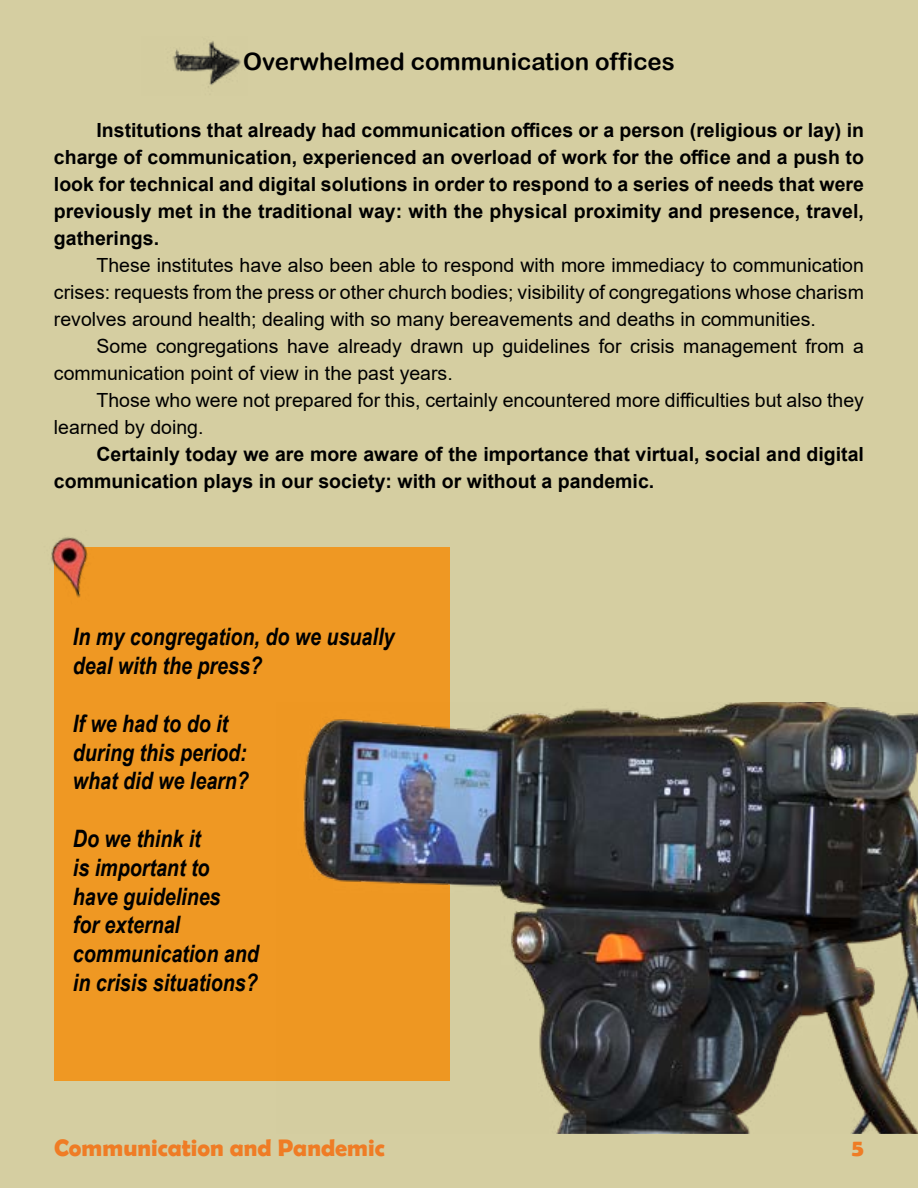
<style>
.page{position:relative;width:918px;height:1188px;background:#d5cea1}
.page>*{position:absolute;margin:0;border:0;box-sizing:border-box;transform-origin:0 0}
.t1{font:italic 700 24px/28.8px "Arial Narrow";color:#000}
.t2{font:24px "Arial Rounded MT Bold";color:#000}
.t3{font:700 24px "Berlin Sans FB Demi";color:#ef7c25}
.t4{font:700 19.5px/27px "Arial";color:#000;text-align:justify}
.t5{font:19.5px/27px "Arial";color:#000}
</style>
<div class="page">
<img style="left:172px;top:41px;width:69px;height:47px">
<div style="left:54px;top:547px;width:396px;height:534px;background:#ef9823"></div>
<img style="left:51px;top:537px;width:37px;height:61px">
<img style="left:301px;top:703px;width:617px;height:431px">
<p class="t2" style="left:243px;top:47px;width:433px">Overwhelmed communication offices</p>
<p class="t4" style="left:54px;top:117px;width:812px;text-indent:43px">Institutions that already had communication offices or a person (religious or lay) in charge of communication, experienced an overload of work for the office and a push to look for technical and digital solutions in order to respond to a series of needs that were previously met in the traditional way: with the physical proximity and presence, travel, gatherings.</p>
<p class="t5" style="left:54px;top:251px;width:811px;text-align:justify;text-indent:43px">These institutes have also been able to respond with more immediacy to communication crises: requests from the press or other church bodies; visibility of congregations whose charism revolves around health; dealing with so many bereavements and deaths in communities.</p>
<p class="t5" style="left:54px;top:332px;width:812px;text-indent:43px">Some congregations have already drawn up guidelines for crisis management from a communication point of view in the past years.</p>
<p class="t5" style="left:54px;top:386px;width:811px;text-indent:43px">Those who were not prepared for this, certainly encountered more difficulties but also they learned by doing.</p>
<p class="t4" style="left:54px;top:441px;width:812px;text-indent:43px">Certainly today we are more aware of the importance that virtual, social and digital communication plays in our society: with or without a pandemic.</p>
<p class="t1" style="left:73px;top:621px;width:323px">In my congregation, do we usually deal with the press?</p>
<p class="t1" style="left:73px;top:708px;width:178px">If we had to do it during this period: what did we learn?</p>
<p class="t1" style="left:73px;top:823px;width:187px">Do we think it<br>is important to have guidelines<br>for external communication and in crisis situations?</p>
<p class="t3" style="left:54px;top:1134px;width:332px">Communication and Pandemic</p>
<p class="t3" style="left:852px;top:1134px;width:14px">5</p>
</div>
